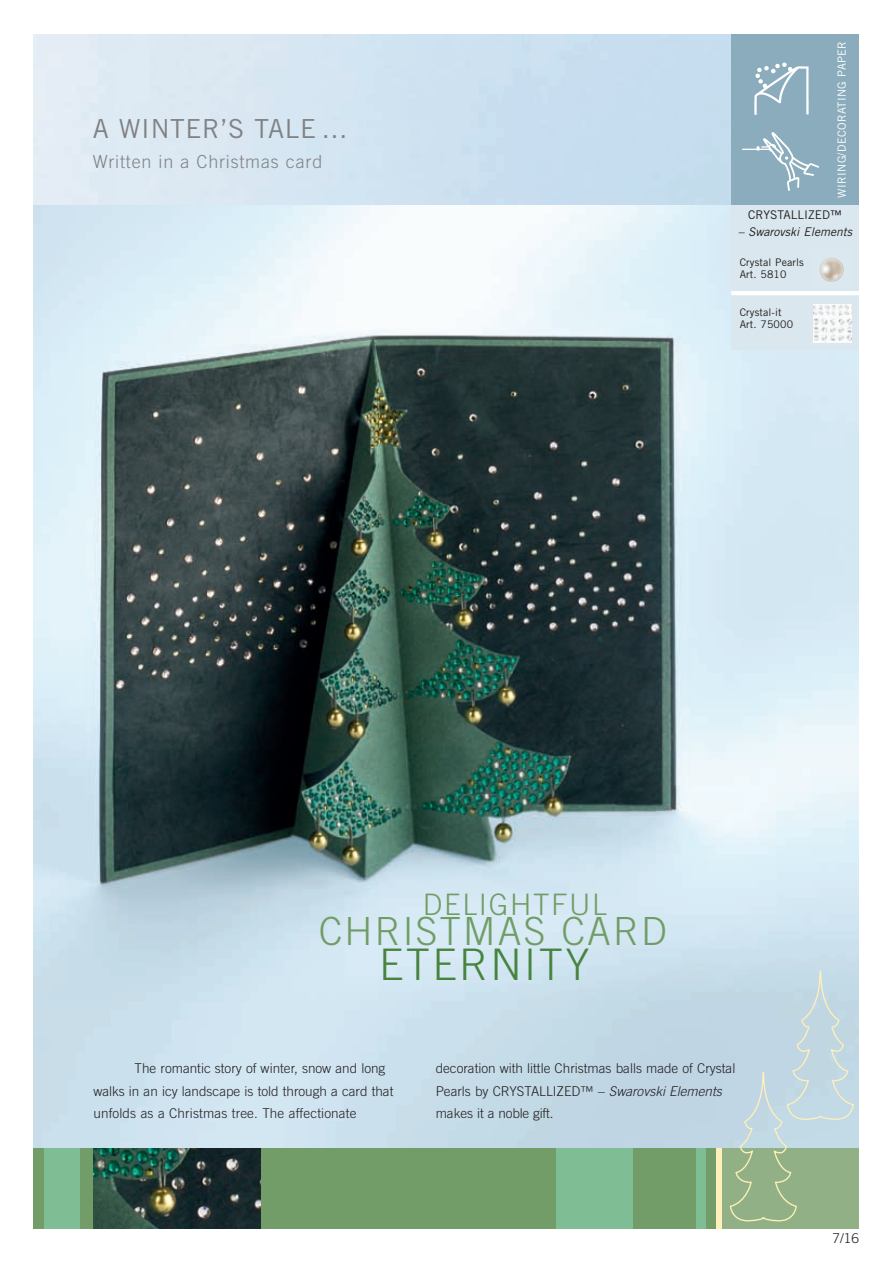
<style>
.page{position:relative;width:893px;height:1263px;background:#fff}
.page>*{position:absolute;margin:0;border:0;box-sizing:border-box;transform-origin:0 0}
.t1{font:300 43.5px "Trade Gothic";letter-spacing:.055em;color:#47833e}
.t2{font:300 38.85px "Trade Gothic";letter-spacing:.055em;color:#719c65}
.t3{font:300 29.55px "Trade Gothic";letter-spacing:.055em;color:#719c65}
.t4{font:26.25px "Trade Gothic";letter-spacing:.025em;color:#808285}
.t5{font:300 18px "Trade Gothic";letter-spacing:.045em;color:#808285}
.t6{font:300 13.5px/22.5px "Trade Gothic";color:#231f20}
.t7{font:italic 12px "Trade Gothic";color:#231f20}
.t8{font:12px "Trade Gothic";color:#231f20}
.t9{font:11.25px "Trade Gothic";letter-spacing:.03em;color:#fff}
.t10{font:10.5px/12px "Trade Gothic";letter-spacing:.01em;color:#231f20}
.s1{font-style:italic}
</style>
<div class="page">
<img style="left:34px;top:204px;width:825px;height:944px">
<div style="left:731px;top:221px;width:128px;height:129px;background:#dae7ee"></div>
<hr style="left:731px;top:291px;width:128px;height:4px;background:#fff">
<img style="left:819px;top:257px;width:25px;height:25px">
<div style="left:34px;top:1148px;width:825px;height:81px;background:#739d68"></div>
<div style="left:556px;top:1148px;width:150px;height:81px;background:#7fbd94"></div>
<div style="left:722px;top:1148px;width:137px;height:81px;background:#92b086"></div>
<div style="left:716px;top:1148px;width:6px;height:81px;background:#feefbb"></div>
<div style="left:731px;top:204px;width:128px;height:40px;background:#dae7ee"></div>
<div style="left:45px;top:1148px;width:35px;height:81px;background:#7fbd94"></div>
<img style="left:93px;top:1148px;width:168px;height:81px">
<img style="left:813px;top:304px;width:39px;height:38px">
<svg style="left:730px;top:971px;width:124px;height:250px"></svg>
<div style="left:633px;top:1148px;width:63px;height:81px;background:#739d68"></div>
<div style="left:731px;top:34px;width:128px;height:170px;background:#8aacbc"></div>
<img style="left:742px;top:132px;width:77px;height:59px">
<img style="left:755px;top:62px;width:53px;height:53px">
<h3 class="t4" style="left:93px;top:113px;width:256px">A WINTER’S TALE …</h3>
<h3 class="t5" style="left:93px;top:151px;width:231px">Written in a Christmas card</h3>
<p class="t9" style="left:835px;top:198px;width:158px;rotate:-90deg">WIRING/DECORATING PAPER</p>
<p class="t8" style="left:748px;top:208px;width:95px">CRYSTALLIZED™</p>
<p class="t7" style="left:738px;top:224px;width:119px">– Swarovski Elements</p>
<p class="t10" style="left:740px;top:256px;width:66px">Crystal Pearls<br>Art. 5810</p>
<p class="t10" style="left:740px;top:306px;width:55px">Crystal-it<br>Art. 75000</p>
<h3 class="t3" style="left:423px;top:887px;width:186px">DELIGHTFUL</h3>
<h2 class="t2" style="left:319px;top:908px;width:350px">CHRISTMAS CARD</h2>
<h1 class="t1" style="left:379px;top:939px;width:212px">ETERNITY</h1>
<p class="t6" style="left:93px;top:1057px;width:302px;text-indent:41px">The romantic story of winter, snow and long walks in an icy landscape is told through a card that unfolds as a Christmas tree. The affectionate</p>
<p class="t6" style="left:436px;top:1057px;width:301px">decoration with little Christmas balls made of Crystal<br>Pearls by CRYSTALLIZED™ – <span class="s1">SwarovskiElements </span>makes it a noble gift.</p>
<p class="t6" style="left:832px;top:1227px;width:28px">7/16</p>
</div>
